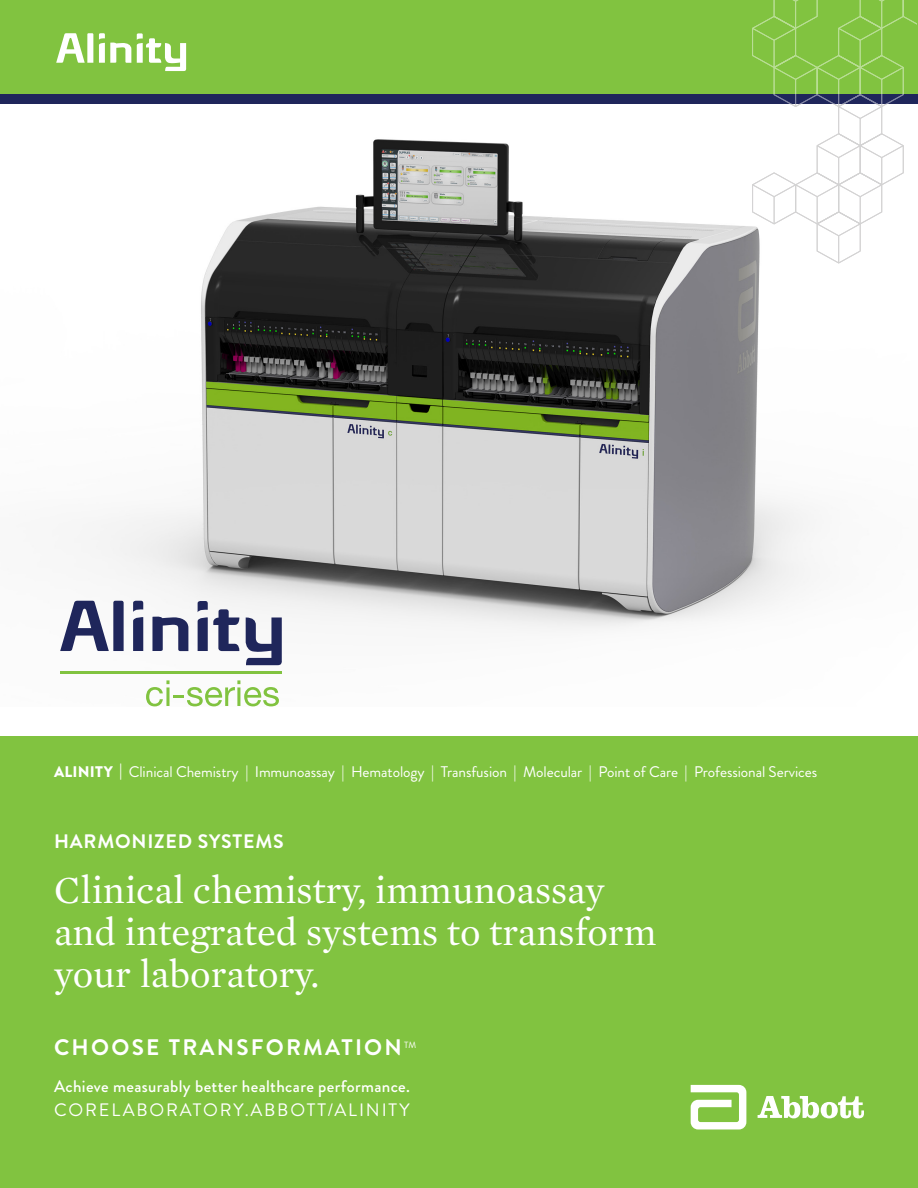
<style>
.page{position:relative;width:918px;height:1188px;background:#fff}
.page>*{position:absolute;margin:0;border:0;box-sizing:border-box;transform-origin:0 0}
.t1{font:39px/42px "Mercury Text G1";color:#fff}
.t2{font:700 22.5px "Brandon Grotesque";letter-spacing:.1em;color:#fff}
.t3{font:700 19.5px "Brandon Grotesque";letter-spacing:.04em;color:#fff}
.t4{font:18px "Brandon Grotesque";letter-spacing:.1em;color:#fff}
.t5{font:500 16.8px "Brandon Grotesque";letter-spacing:.02em;color:#fff}
.t6{font:15.3px "Brandon Grotesque";letter-spacing:-.005em;color:#fff}
.t7{font:9px "Brandon Grotesque";color:#fff}
.s1{font-weight:900}
</style>
<div class="page">
<div style="left:0;top:94px;width:918px;height:10px;background:#1f265b"></div>
<div style="left:0;top:0;width:918px;height:94px;background:#81c340"></div>
<svg style="left:56px;top:33px;width:37px;height:30px"></svg>
<svg style="left:137px;top:33px;width:49px;height:38px"></svg>
<svg style="left:99px;top:33px;width:32px;height:30px"></svg>
<img style="left:76px;top:139px;width:737px;height:568px">
<div style="left:0;top:737px;width:918px;height:451px;background:#81c340"></div>
<svg style="left:691px;top:1085px;width:55px;height:44px"></svg>
<svg style="left:758px;top:1096px;width:106px;height:22px"></svg>
<hr style="left:60px;top:671px;width:222px;height:3px;background:#81c340">
<svg style="left:246px;top:618px;width:36px;height:47px"></svg>
<svg style="left:152px;top:616px;width:36px;height:35px"></svg>
<svg style="left:60px;top:601px;width:64px;height:50px"></svg>
<svg style="left:198px;top:601px;width:41px;height:50px"></svg>
<svg style="left:133px;top:601px;width:10px;height:50px"></svg>
<svg style="left:146px;top:680px;width:133px;height:26px"></svg>
<svg style="left:752px;top:0;width:165px;height:264px"></svg>
<p class="t6" style="left:54px;top:762px;width:765px"><span class="s1">ALINITY |</span> Clinical Chemistry | Immunoassay | Hematology | Transfusion | Molecular | Point of Care | Professional Services</p>
<p class="t3" style="left:54px;top:827px;width:231px">HARMONIZED SYSTEMS</p>
<p class="t1" style="left:54px;top:867px;width:604px">Clinical chemistry, immunoassay and integrated systems to transform your laboratory.</p>
<p class="t2" style="left:54px;top:1032px;width:349px">CHOOSE TRANSFORMATION</p>
<p class="t7" style="left:404px;top:1038px;width:13px">TM</p>
<p class="t5" style="left:54px;top:1075px;width:358px">Achieve measurably better healthcare performance.</p>
<p class="t4" style="left:54px;top:1098px;width:357px">CORELABORATORY.ABBOTT/ALINITY</p>
</div>
